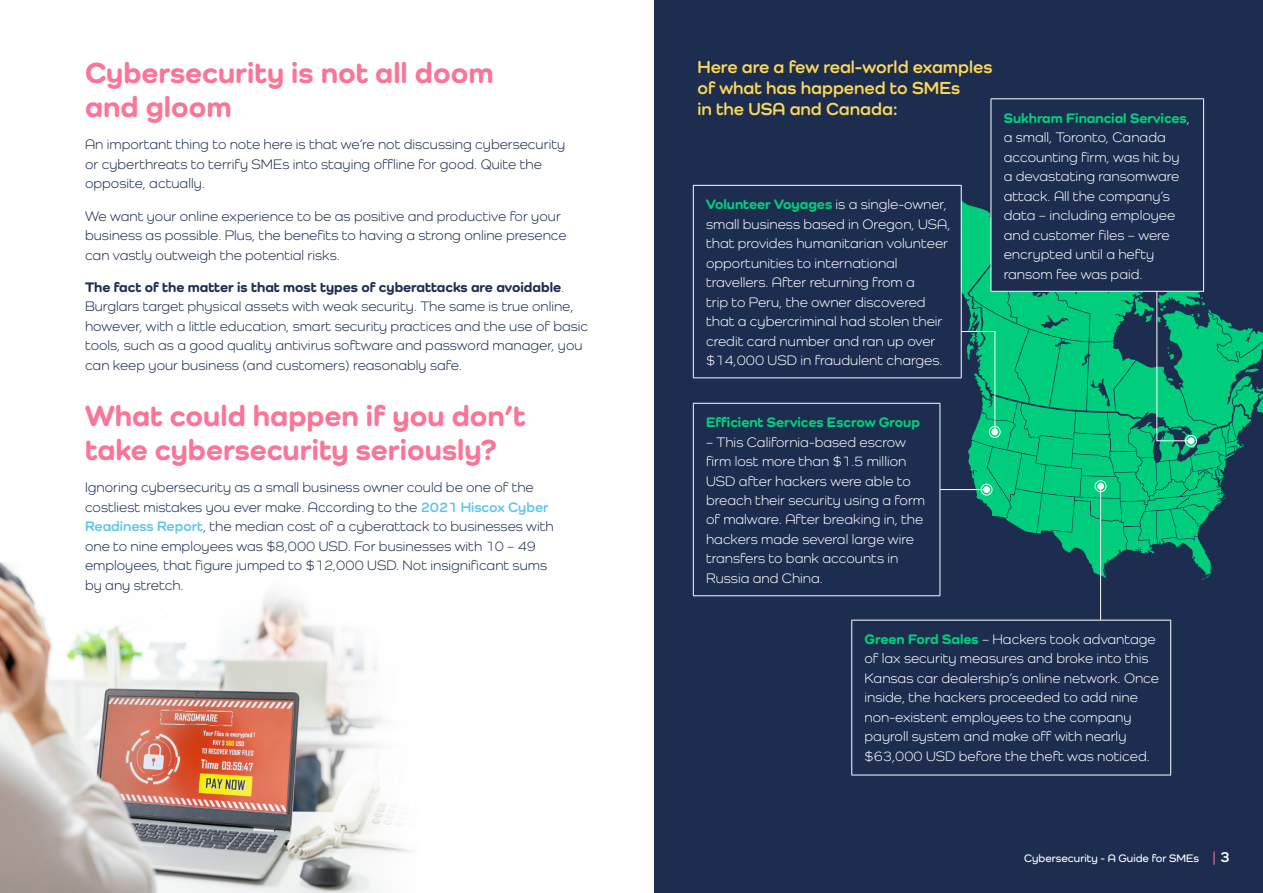
<style>
.page{position:relative;width:1263px;height:893px;background:#fff}
.page>*{position:absolute;margin:0;border:0;box-sizing:border-box;transform-origin:0 0}
.t1{font:800 30px/34.5px "Como";color:#fa7598}
.t2{font:700 18px/21px "Como";color:#fdd756}
.t3{font:14.25px/19.5px "Como";color:#fff}
.t4{font:14.25px/19.5px "Como";color:#1c2d50}
.t5{font:800 14.25px "Como";color:#00ce7c}
.t6{font:600 11.25px "Como";color:#fff}
.s1{font-weight:800}
.s2{font-weight:700;color:#5dc5ea}
.s3{font-weight:800;color:#00ce7c}
.s4{font-size:15px;color:#fa7598}
.s5{font-weight:700;font-size:15px}
</style>
<div class="page">
<img style="left:0;top:562px;width:412px;height:331px">
<div style="left:655px;top:0;width:608px;height:893px;background:#1c2d50"></div>
<svg style="left:966px;top:455px;width:267px;height:125px;fill:#00ce7c"></svg>
<div style="left:983px;top:486px;width:7px;height:7px;background:#fff;border-radius:50%"></div>
<div style="left:981px;top:484px;width:11px;height:11px;border:1px solid #fff;border-radius:50%"></div>
<div style="left:1097px;top:483px;width:7px;height:7px;background:#fff;border-radius:50%"></div>
<div style="left:1095px;top:480px;width:11px;height:12px;border:1px solid #fff;border-radius:50%"></div>
<hr style="left:990px;top:98px;width:214px;height:1px;background:#fff">
<hr style="left:990px;top:99px;width:1px;height:192px;background:#fff">
<hr style="left:1203px;top:99px;width:1px;height:192px;background:#fff">
<hr style="left:693px;top:185px;width:268px;height:1px;background:#fff">
<hr style="left:693px;top:186px;width:1px;height:191px;background:#fff">
<hr style="left:693px;top:377px;width:268px;height:1px;background:#fff">
<hr style="left:693px;top:403px;width:247px;height:1px;background:#fff">
<hr style="left:693px;top:404px;width:1px;height:191px;background:#fff">
<hr style="left:939px;top:404px;width:1px;height:191px;background:#fff">
<hr style="left:693px;top:595px;width:247px;height:1px;background:#fff">
<hr style="left:851px;top:620px;width:320px;height:1px;background:#fff">
<hr style="left:851px;top:620px;width:1px;height:155px;background:#fff">
<hr style="left:1170px;top:620px;width:1px;height:155px;background:#fff">
<hr style="left:851px;top:775px;width:320px;height:1px;background:#fff">
<hr style="left:940px;top:489px;width:46px;height:1px;background:#fff">
<hr style="left:1100px;top:486px;width:1px;height:134px;background:#fff">
<svg style="left:883px;top:177px;width:380px;height:278px"></svg>
<h1 class="t1" style="left:85px;top:54px;width:410px">Cybersecurity is not all doom and gloom</h1>
<p class="t4" style="left:85px;top:135px;width:482px">An important thing to note here is that we’re not discussing cybersecurity or cyberthreats to terrify SMEs into staying offline for good. Quite the opposite, actually.</p>
<p class="t4" style="left:85px;top:206px;width:483px">We want your online experience to be as positive and productive for your business as possible. Plus, the benefits to having a strong online presence can vastly outweigh the potential risks.</p>
<p class="t4" style="left:85px;top:277px;width:505px"><span class="s1">The fact of the matter is that most types of cyberattacks are avoidable</span>.<br>Burglars target physical assets with weak security. The same is true online, however, with a little education, smart security practices and the use of basic tools, such as a good quality antivirus software and password manager, you can keep your business (and customers) reasonably safe.</p>
<h1 class="t1" style="left:85px;top:397px;width:442px">What could happen if you don’t take cybersecurity seriously?</h1>
<p class="t4" style="left:85px;top:478px;width:470px">Ignoring cybersecurity as a small business owner could be one of the costliest mistakes you ever make. According to the <span class="s2">2021 Hiscox Cyber Readiness Report</span>, the median cost of a cyberattack to businesses with one to nine employees was $8,000 USD. For businesses with 10 – 49 employees, that figure jumped to $12,000 USD. Not insignificant sums by any stretch.</p>
<p class="t2" style="left:697px;top:56px;width:296px">Here are a few real-world examples of what has happened to SMEs<br>in the USA and Canada:</p>
<p class="t3" style="left:706px;top:194px;width:246px"><span class="s3">Volunteer Voyages</span> is a single-owner, small business based in Oregon, USA, that provides humanitarian volunteer opportunities to international travellers. After returning from a<br>trip to Peru, the owner discovered that a cybercriminal had stolen their credit card number and ran up over $14,000 USD in fraudulent charges.</p>
<p class="t3" style="left:1004px;top:108px;width:188px"><span class="s3">Sukhram Financial Services</span>, a small, Toronto, Canada accounting firm, was hit by a devastating ransomware attack. All the company’s data – including employee and customer files – were encrypted until a hefty ransom fee was paid.</p>
<p class="t5" style="left:706px;top:413px;width:215px">Efficient Services Escrow Group</p>
<p class="t3" style="left:706px;top:432px;width:220px">– This California-based escrow firm lost more than $1.5 million<br>USD after hackers were able to breach their security using a form of malware. After breaking in, the hackers made several large wire transfers to bank accounts in<br>Russia and China.</p>
<p class="t3" style="left:864px;top:629px;width:296px"><span class="s3">Green Ford Sales</span> – Hackers took advantage of lax security measures and broke into this Kansas car dealership’s online network. Once inside, the hackers proceeded to add nine non-existent employees to the company payroll system and make off with nearly $63,000 USD before the theft was noticed.</p>
<p class="t6" style="left:1024px;top:851px;width:207px">Cybersecurity - A Guide for SMEs <span class="s4">|</span> <span class="s5">3</span></p>
</div>
